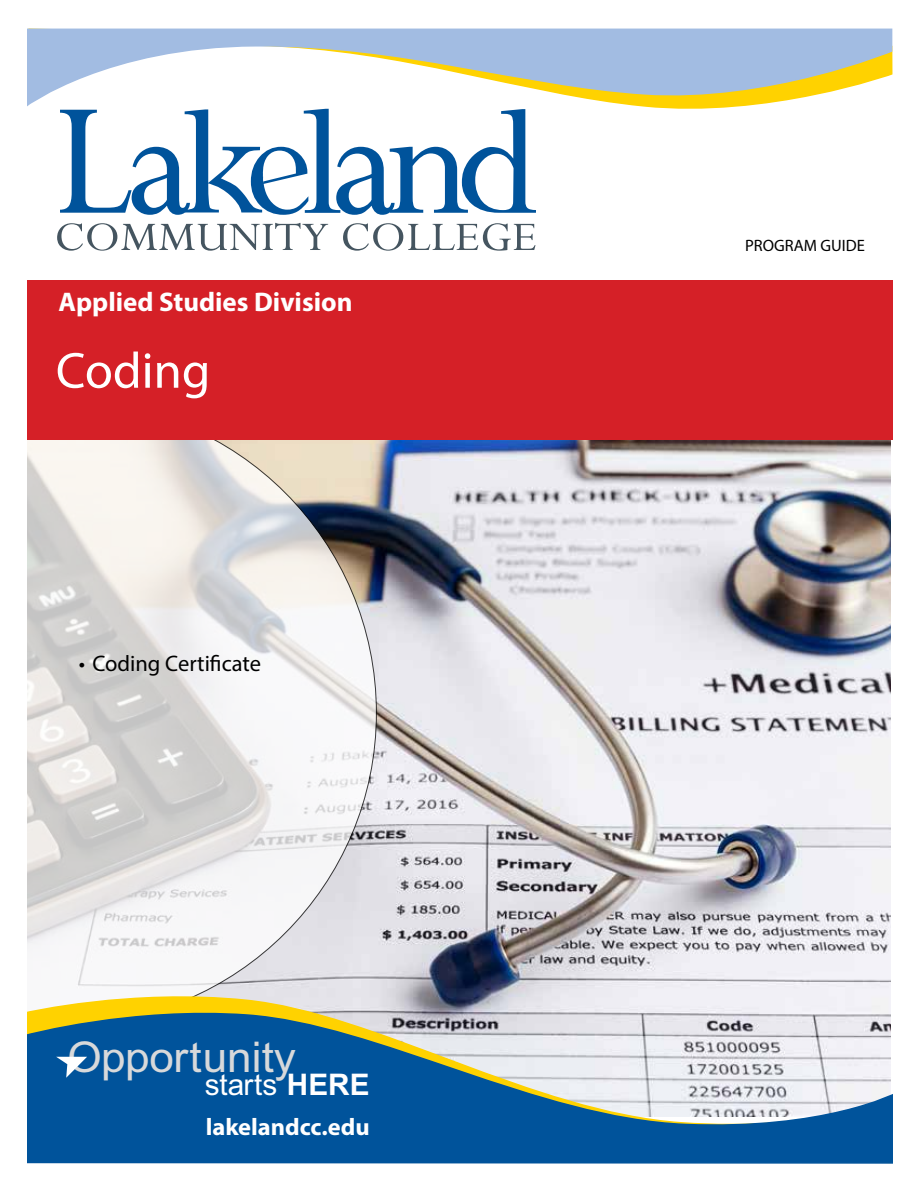
<style>
.page{position:relative;width:918px;height:1188px;background:#fff}
.page>*{position:absolute;margin:0;border:0;box-sizing:border-box;transform-origin:0 0}
.t1{font:51px "Myriad Pro";color:#fff}
.t2{font:42.3px "Arial";color:#d8d9da;scale:1.04 1}
.t3{font:29.7px "Arial";color:#fff}
.t4{font:700 27px "Myriad Pro";color:#fff}
.t5{font:700 24px "Myriad Pro";color:#fff}
.t6{font:22.5px "Myriad Pro";color:#000}
.t7{font:16.5px "Myriad Pro";color:#000}
.s1{font-weight:700}
</style>
<div class="page">
<img style="left:377px;top:439px;width:514px;height:550px">
<svg style="left:27px;top:439px;width:350px;height:550px"></svg>
<div style="left:26px;top:280px;width:866px;height:159px;background:#d52027"></div>
<svg style="left:52px;top:989px;width:839px;height:18px"></svg>
<svg style="left:27px;top:1007px;width:865px;height:157px;background:#5989ad"></svg>
<svg style="left:27px;top:29px;width:865px;height:78px"></svg>
<svg style="left:57px;top:223px;width:271px;height:28px"></svg>
<svg style="left:343px;top:223px;width:193px;height:28px"></svg>
<svg style="left:60px;top:109px;width:476px;height:106px"></svg>
<svg style="left:56px;top:1057px;width:31px;height:21px"></svg>
<p class="t4" style="left:59px;top:284px;width:296px">Applied Studies Division</p>
<h1 class="t1" style="left:56px;top:339px;width:156px">Coding</h1>
<p class="t6" style="left:79px;top:650px;width:184px">• Coding Certificate</p>
<h2 class="t2" style="left:68px;top:1029px;width:221px">Opportunity</h2>
<p class="t3" style="left:205px;top:1065px;width:166px">starts <span class="s1">HERE</span></p>
<p class="t5" style="left:206px;top:1111px;width:165px">lakelandcc.edu</p>
<p class="t7" style="left:745px;top:235px;width:121px">PROGRAM GUIDE</p>
</div>
